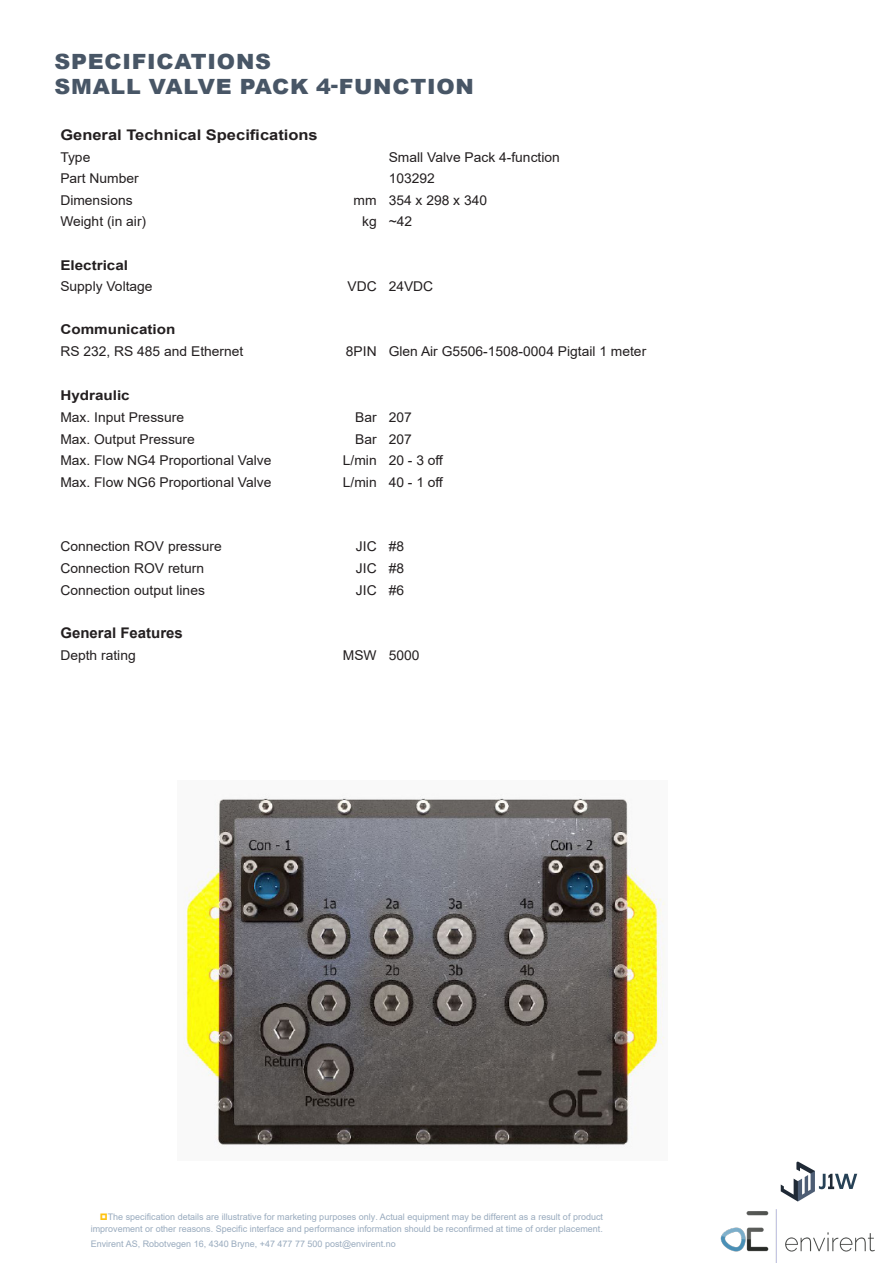
<style>
.page{position:relative;width:893px;height:1263px;background:#fff}
.page>*{position:absolute;margin:0;border:0;box-sizing:border-box;transform-origin:0 0}
.t1{font:900 21px "Arial";letter-spacing:.035em;color:#485666;scale:1.05 1}
.t2{font:700 14.7px "Arial";color:#231f20;scale:1.13 1}
.t3{font:700 14.7px "Arial";color:#231f20}
.t4{font:13.5px "Arial";color:#231f20}
.t5{font:700 13.5px "Arial";color:#231f20;scale:1.13 1}
.t6{font:9px/12px "Arial";color:#99abbe;text-align:right}
.s1{font-style:inherit}
</style>
<div class="page">
<img style="left:720px;top:1209px;width:155px;height:54px">
<img style="left:183px;top:796px;width:482px;height:351px">
<img style="left:780px;top:1161px;width:78px;height:41px">
<p class="t1" style="left:54px;top:46px;width:208px">SPECIFICATIONS</p>
<p class="t1" style="left:54px;top:71px;width:401px">SMALL VALVE PACK 4-FUNCTION</p>
<p class="t2" style="left:60px;top:125px;width:229px">General Technical Specifications</p>
<p class="t4" style="left:60px;top:148px;width:31px">Type</p>
<p class="t4" style="left:389px;top:148px;width:173px">Small Valve Pack 4-function</p>
<p class="t4" style="left:60px;top:169px;width:80px">Part Number</p>
<p class="t4" style="left:389px;top:169px;width:48px">103292</p>
<p class="t4" style="left:60px;top:191px;width:74px">Dimensions</p>
<p class="t4" style="left:354px;top:191px;width:25px">mm</p>
<p class="t4" style="left:389px;top:191px;width:100px">354 x 298 x 340</p>
<p class="t4" style="left:60px;top:212px;width:87px">Weight (in air)</p>
<p class="t4" style="left:362px;top:212px;width:16px">kg</p>
<p class="t4" style="left:389px;top:212px;width:25px">~42</p>
<p class="t5" style="left:60px;top:255px;width:61px">Electrical</p>
<p class="t4" style="left:60px;top:277px;width:94px">Supply Voltage</p>
<p class="t4" style="left:347px;top:277px;width:31px">VDC</p>
<p class="t4" style="left:389px;top:277px;width:46px">24VDC</p>
<p class="t5" style="left:60px;top:320px;width:103px">Communication</p>
<p class="t4" style="left:60px;top:342px;width:184px">RS 232, RS 485 and Ethernet</p>
<p class="t4" style="left:346px;top:342px;width:32px">8PIN</p>
<p class="t4" style="left:389px;top:342px;width:259px">Glen Air G5506-1508-0004 Pigtail 1 meter</p>
<p class="t5" style="left:60px;top:386px;width:63px">Hydraulic</p>
<p class="t4" style="left:60px;top:408px;width:125px">Max. Input Pressure</p>
<p class="t4" style="left:355px;top:408px;width:23px">Bar</p>
<p class="t4" style="left:389px;top:408px;width:25px">207</p>
<p class="t4" style="left:60px;top:430px;width:136px">Max. Output Pressure</p>
<p class="t4" style="left:355px;top:430px;width:23px">Bar</p>
<p class="t4" style="left:389px;top:430px;width:25px">207</p>
<p class="t4" style="left:60px;top:451px;width:213px">Max. Flow NG4 Proportional Valve</p>
<p class="t4" style="left:343px;top:451px;width:35px">L/min</p>
<p class="t4" style="left:389px;top:451px;width:56px">20 - 3 off</p>
<p class="t4" style="left:60px;top:473px;width:213px">Max. Flow NG6 Proportional Valve</p>
<p class="t4" style="left:343px;top:473px;width:35px">L/min</p>
<p class="t4" style="left:389px;top:473px;width:56px">40 - 1 off</p>
<p class="t4" style="left:60px;top:537px;width:163px">Connection ROV pressure</p>
<p class="t4" style="left:356px;top:537px;width:22px">JIC</p>
<p class="t4" style="left:389px;top:537px;width:17px">#8</p>
<p class="t4" style="left:60px;top:559px;width:145px">Connection ROV return</p>
<p class="t4" style="left:356px;top:559px;width:22px">JIC</p>
<p class="t4" style="left:389px;top:559px;width:17px">#8</p>
<p class="t4" style="left:60px;top:580px;width:146px">Connection output lines</p>
<p class="t4" style="left:356px;top:580px;width:22px">JIC</p>
<p class="t4" style="left:389px;top:580px;width:17px">#6</p>
<p class="t3" style="left:60px;top:623px;width:124px">General Features</p>
<p class="t4" style="left:60px;top:646px;width:77px">Depth rating</p>
<p class="t4" style="left:343px;top:646px;width:35px">MSW</p>
<p class="t4" style="left:389px;top:646px;width:32px">5000</p>
<p class="t6" style="left:91px;top:1211px;width:514px">The specification details are illustrative for marketing purposes only. Actual equipment may be different as a result of product improvement or other reasons. Specific interface and performance information should be reconfirmed at time of order placement.</p>
<p class="t6" style="left:91px;top:1238px;width:307px">Envirent AS, <span class="s1">Robotvegen 16</span>, 43<span class="s1">40 Bryne</span>, +47 477 77 500 post@envirent.no</p>
</div>
